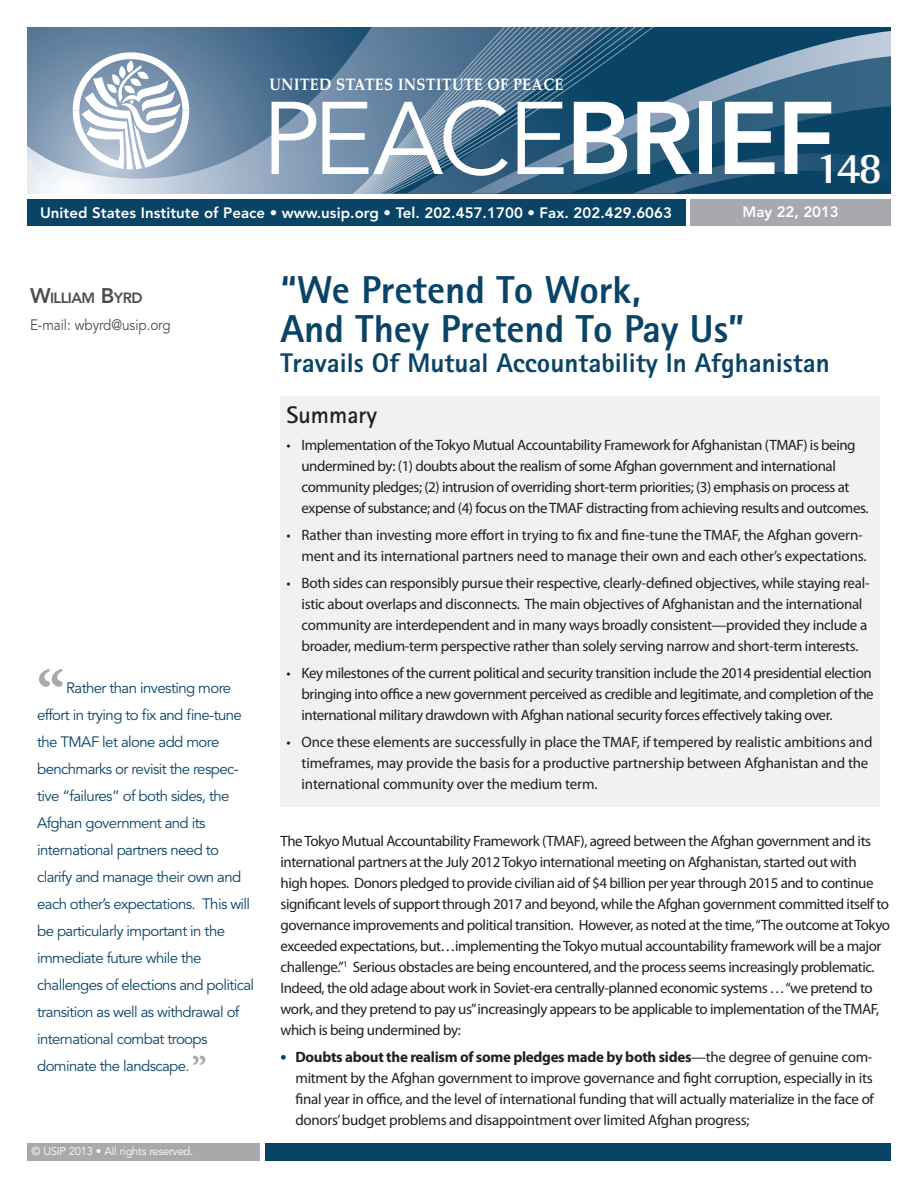
<style>
.page{position:relative;width:918px;height:1188px;background:#fff}
.page>*{position:absolute;margin:0;border:0;box-sizing:border-box;transform-origin:0 0}
.t1{font:102px "Avenir LT Std";color:#fff}
.t2{font:700 63px "Minion Pro";color:#a8a9ad}
.t3{font:700 45px "Rotis Semi Serif";color:#fff}
.t4{font:800 39px/39px "Rotis Sans Serif";color:#094466}
.t5{font:800 27px "Rotis Sans Serif";color:#094466}
.t6{font:700 24px "Rotis Sans Serif";color:#231f20}
.t7{font:700 16.5px "Palatino";letter-spacing:.015em;color:#fff;scale:.9 1}
.t8{font:15px/21px "Myriad Pro";letter-spacing:-.03em;color:#231f20}
.t9{font:15px/27px "Avenir LT Std";letter-spacing:-.04em;color:#094466}
.t10{font:15px/21px "Myriad Pro";letter-spacing:-.01em;color:#231f20;text-align:right}
.t11{font:800 15px "Avenir LT Std";letter-spacing:.005em;color:#fff}
.t12{font:15px "Avenir LT Std";letter-spacing:-.005em;color:#4b4c4d;scale:.9 1}
.t13{font:800 14.7px "Avenir LT Std";letter-spacing:-.035em;color:#4b4c4d}
.t14{font:11.25px "Avenir LT Std";letter-spacing:-.025em;color:#fff}
.s1{font-weight:800}
.s2{font-size:21px}
.s3{font-family:"Minion Pro";font-weight:700;font-size:33px;color:#a8a9ad}
.s4{font-weight:700;font-size:18px;color:#094466}
.s5{font-weight:700}
</style>
<div class="page">
<svg style="left:27px;top:27px;width:864px;height:167px;background:#4d7491"></svg>
<div style="left:27px;top:199px;width:659px;height:27px;background:#094466"></div>
<div style="left:690px;top:199px;width:201px;height:27px;background:#a8a9ad"></div>
<svg style="left:73px;top:52px;width:116px;height:117px"></svg>
<div style="left:265px;top:1143px;width:626px;height:18px;background:#094466"></div>
<div style="left:27px;top:1143px;width:233px;height:18px;background:#a8a9ad"></div>
<div style="left:280px;top:396px;width:600px;height:411px;background:#f0f1f2"></div>
<hr style="left:280px;top:1187px;width:108px;height:1px;background:#231f20">
<p class="t7" style="left:269px;top:70px;width:118px">UNITED STATES</p>
<p class="t7" style="left:398px;top:70px;width:12px">INSTITUTE</p>
<p class="t7" style="left:488px;top:70px;width:85px">OF PEACE</p>
<h1 class="t1" style="left:262px;top:80px;width:575px">peace<span class="s1">BrieF</span></h1>
<h3 class="t3" style="left:815px;top:141px;width:70px">148</h3>
<p class="t11" style="left:40px;top:204px;width:634px">United States Institute of Peace • www.usip.org • Tel. 202.457.1700 • Fax. 202.429.6063</p>
<p class="t11" style="left:743px;top:203px;width:98px">May 22, 2013</p>
<p class="t13" style="left:30px;top:289px;width:114px"><span class="s2">W</span>ILLIAM <span class="s2">B</span>YRD</p>
<p class="t12" style="left:30px;top:316px;width:158px">E-mail: wbyrd@usip.org</p>
<h2 class="t2" style="left:37px;top:649px;width:30px">“</h2>
<p class="t9" style="left:37px;top:675px;width:219px;text-indent:29px">Rather than investing more effort in trying to fix and fine-tune the TMAF let alone add more benchmarks or revisit the respec&shy;tive “failures” of both sides, the<br>Afghan government and its international partners need to clarify and manage their own and each other’s expectations. This will be particularly important in the immediate future while the challenges of elections and political transition as well as withdrawal of international combat troops dominate the landscape. <span class="s3">”</span></p>
<p class="t14" style="left:32px;top:1145px;width:163px">© USIP 2013 • All rights reserved.</p>
<h3 class="t4" style="left:280px;top:270px;width:466px">“We Pretend To Work,<br>And They Pretend To Pay Us”</h3>
<h3 class="t5" style="left:280px;top:346px;width:551px">Travails Of Mutual Accountability In Afghanistan</h3>
<h3 class="t6" style="left:286px;top:400px;width:92px">Summary</h3>
<p class="t8" style="left:302px;top:434px;width:568px;text-indent:-15px">• Implementation of theTokyo Mutual Accountability Framework for Afghanistan (TMAF) is being undermined by: (1) doubts about the realism of some Afghan government and international community pledges; (2) intrusion of overriding short-term priorities; (3) emphasis on process at expense of substance; and (4) focus on theTMAF distracting from achieving results and outcomes.</p>
<p class="t10" style="left:287px;top:524px;width:582px">• Rather than investing more effort in trying to fix and fine-tune the TMAF, the Afghan govern&shy;ment and its international partners need to manage their own and each other’s expectations.</p>
<p class="t8" style="left:302px;top:572px;width:570px;text-indent:-15px">• Both sides can responsibly pursue their respective, clearly-defined objectives, while staying real&shy;istic about overlaps and disconnects. The main objectives of Afghanistan and the international community are interdependent and in many ways broadly consistent—provided they include a broader, medium-term perspective rather than solely serving narrow and short-term interests.</p>
<p class="t8" style="left:302px;top:662px;width:574px;text-indent:-15px">• Key milestones of the current political and security transition include the 2014 presidential election bringing into office a new government perceived as credible and legitimate, and completion of the international military drawdown with Afghan national security forces effectively taking over.</p>
<p class="t10" style="left:302px;top:731px;width:573px;text-align:left;text-indent:-15px">• Once these elements are successfully in place the TMAF, if tempered by realistic ambitions and timeframes, may provide the basis for a productive partnership between Afghanistan and the international community over the medium term.</p>
<p class="t8" style="left:280px;top:830px;width:611px">TheTokyo Mutual Accountability Framework (TMAF), agreed between the Afghan government and its international partners at the July 2012Tokyo international meeting on Afghanistan, started out with<br>high hopes. Donors pledged to provide civilian aid of $4 billion per year through 2015 and to continue significant levels of support through 2017 and beyond, while the Afghan government committed itself to governance improvements and political transition. However, as noted at the time,“The outcome atTokyo exceeded expectations, but…implementing theTokyo mutual accountability framework will be a major challenge.”<sup>1</sup> Serious obstacles are being encountered, and the process seems increasingly problematic.<br>Indeed, the old adage about work in Soviet-era centrally-planned economic systems…“we pretend to work, and they pretend to pay us”increasingly appears to be applicable to implementation of theTMAF, which is being undermined by:</p>
<p class="t8" style="left:296px;top:1046px;width:580px;text-align:justify;text-indent:-15px"><span class="s4">•</span> <span class="s5">Doubts about the realism of some pledges made by both sides</span>—the degree of genuine com&shy;mitment by the Afghan government to improve governance and fight corruption, especially in its final year in office, and the level of international funding that will actually materialize in the face of donors’budget problems and disappointment over limited Afghan progress;</p>
</div>
